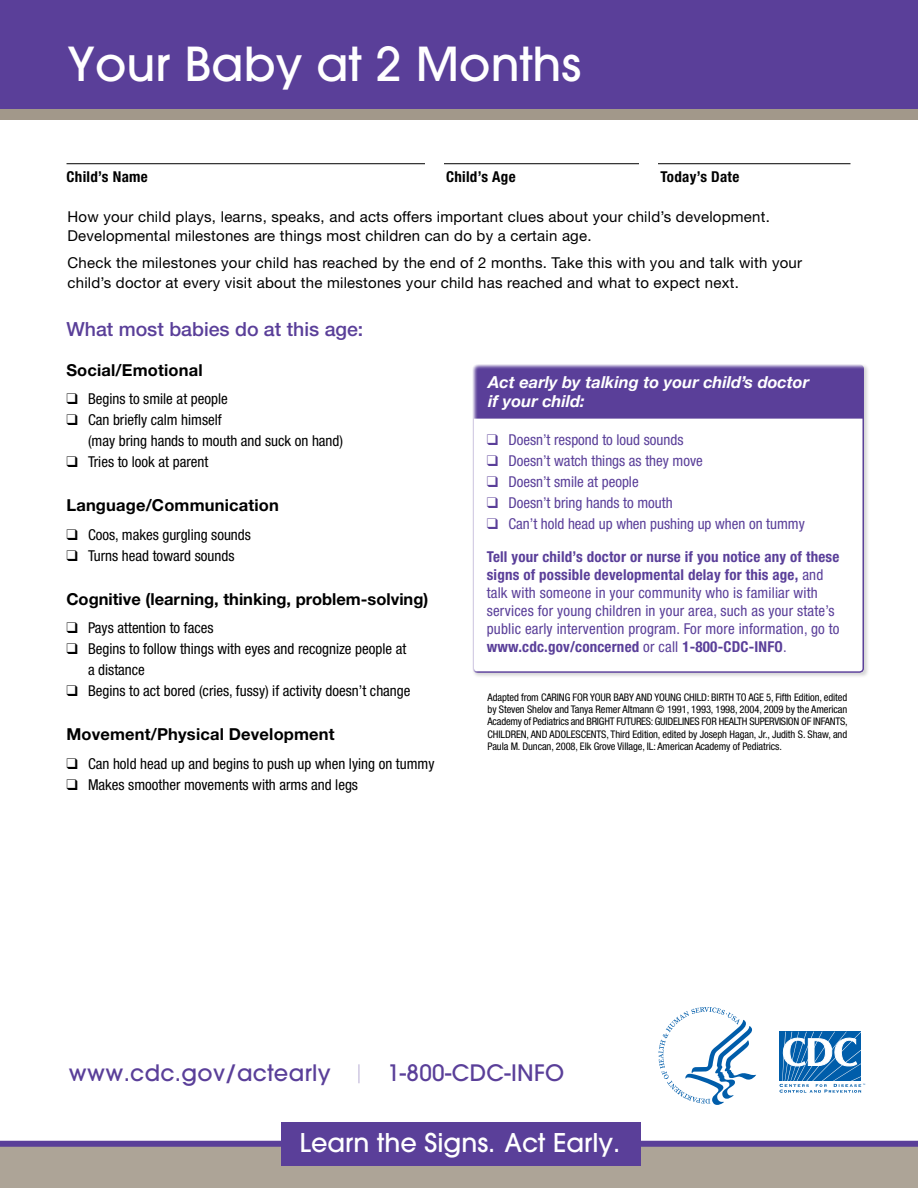
<style>
.page{position:relative;width:918px;height:1188px;background:#fff}
.page>*{position:absolute;margin:0;border:0;box-sizing:border-box;transform-origin:0 0}
.t1{font:500 46.5px "Avant Garde";color:#fff}
.t2{font:500 25.65px "Avant Garde";color:#fff}
.t3{font:500 22.5px "Avant Garde";letter-spacing:.015em;color:#5a3f99}
.t4{font:500 19.5px "Helvetica Neue";color:#5a3f99}
.t5{font:700 16.5px "Helvetica Neue";letter-spacing:.01em;color:#000}
.t6{font:italic 700 16.5px/19.5px "Helvetica Neue";color:#fff}
.t7{font:condensed 15px/18px "Helvetica Neue";letter-spacing:.015em;color:#5a3f99}
.t8{font:condensed 15px/21px "Helvetica Neue";color:#000}
.t9{font:15px/19.5px "Helvetica Neue";letter-spacing:.015em;color:#000}
.t10{font:700 condensed 15px "Helvetica Neue";letter-spacing:.02em;color:#000}
.t11{font:condensed 10.5px/12.5px "Helvetica Neue";letter-spacing:-.01em;color:#000;text-align:justify}
.s1{font-weight:700}
.s2{font-weight:200;color:#9d8ec3}
</style>
<div class="page">
<div style="left:472px;top:364px;width:398px;height:314px;background:#000;opacity:.17"></div>
<div style="left:473px;top:365px;width:391px;height:308px;background:#fff;border-radius:4px"></div>
<div style="left:473px;top:365px;width:391px;height:54px;background:#5a3f99"></div>
<div style="left:473px;top:364px;width:391px;height:309px;border:2px solid #5a3f99;border-radius:4px"></div>
<div style="left:0;top:0;width:918px;height:116px;background:#5a3f99"></div>
<div style="left:0;top:110px;width:918px;height:10px;background:#a2988a"></div>
<hr style="left:67px;top:163px;width:784px;height:1px;background:#000">
<div style="left:426px;top:158px;width:18px;height:13px;background:#fff"></div>
<div style="left:639px;top:158px;width:19px;height:12px;background:#fff"></div>
<div style="left:0;top:1145px;width:918px;height:43px;background:#ada497"></div>
<div style="left:0;top:1141px;width:918px;height:6px;background:#5a3f99"></div>
<div style="left:281px;top:1122px;width:359px;height:43px;background:#5a3f99"></div>
<svg style="left:779px;top:1031px;width:82px;height:1px"></svg>
<svg style="left:779px;top:1032px;width:86px;height:61px"></svg>
<svg style="left:658px;top:1007px;width:98px;height:98px"></svg>
<p class="t1" style="left:68px;top:35px;width:515px">Your Baby at 2 Months</p>
<p class="t10" style="left:67px;top:168px;width:83px">Child’s Name</p>
<p class="t10" style="left:446px;top:168px;width:71px">Child’s Age</p>
<p class="t10" style="left:661px;top:168px;width:80px">Today’s Date</p>
<p class="t9" style="left:68px;top:207px;width:704px">How your child plays, learns, speaks, and acts offers important clues about your child’s development.<br>Developmental milestones are things most children can do by a certain age.</p>
<p class="t9" style="left:68px;top:253px;width:736px">Check the milestones your child has reached by the end of 2 months. Take this with you and talk with your child’s doctor at every visit about the milestones your child has reached and what to expect next.</p>
<p class="t4" style="left:66px;top:317px;width:298px">What most babies do at this age:</p>
<p class="t5" style="left:66px;top:360px;width:138px">Social/Emotional</p>
<p class="t8" style="left:66px;top:388px;width:163px">❑ Begins to smile at people</p>
<p class="t8" style="left:88px;top:409px;width:257px;text-indent:-22px">❑ Can briefly calm himself<br>(may bring hands to mouth and suck on hand)</p>
<p class="t8" style="left:66px;top:451px;width:143px">❑ Tries to look at parent</p>
<p class="t5" style="left:66px;top:495px;width:214px">Language/Communication</p>
<p class="t8" style="left:66px;top:524px;width:186px">❑ Coos, makes gurgling sounds</p>
<p class="t8" style="left:66px;top:545px;width:170px">❑ Turns head toward sounds</p>
<p class="t5" style="left:66px;top:589px;width:363px">Cognitive (learning, thinking, problem-solving)</p>
<p class="t8" style="left:66px;top:617px;width:149px">❑ Pays attention to faces</p>
<p class="t8" style="left:88px;top:638px;width:320px;text-indent:-22px">❑ Begins to follow things with eyes and recognize people at a distance</p>
<p class="t8" style="left:66px;top:680px;width:346px">❑ Begins to act bored (cries, fussy) if activity doesn’t change</p>
<p class="t5" style="left:66px;top:724px;width:270px">Movement/Physical Development</p>
<p class="t8" style="left:66px;top:753px;width:370px">❑ Can hold head up and begins to push up when lying on tummy</p>
<p class="t8" style="left:66px;top:774px;width:293px">❑ Makes smoother movements with arms and legs</p>
<p class="t6" style="left:488px;top:372px;width:322px">Act early by talking to your child’s doctor if your child:</p>
<p class="t7" style="left:487px;top:431px;width:198px">❑ Doesn’t respond to loud sounds</p>
<p class="t7" style="left:487px;top:452px;width:218px">❑ Doesn’t watch things as they move</p>
<p class="t7" style="left:487px;top:473px;width:153px">❑ Doesn’t smile at people</p>
<p class="t7" style="left:487px;top:494px;width:187px">❑ Doesn’t bring hands to mouth</p>
<p class="t7" style="left:487px;top:515px;width:320px">❑ Can’t hold head up when pushing up when on tummy</p>
<p class="t7" style="left:487px;top:548px;width:354px"><span class="s1">Tell your child’s doctor or nurse if you notice any of these signs of possible developmental delay for this age,</span> and talk with someone in your community who is familiar with services for young children in your area, such as your state’s public early intervention program. For more information, go to <span class="s1">www.cdc.gov/concerned</span> or call <span class="s1">1-800-CDC-INFO</span>.</p>
<p class="t11" style="left:488px;top:690px;width:361px">Adapted from CARING FOR YOUR BABY AND YOUNG CHILD: BIRTH TO AGE 5, Fifth Edition, edited by Steven Shelov and Tanya Remer Altmann © 1991, 1993, 1998, 2004, 2009 by the American Academy of Pediatrics and BRIGHT FUTURES: GUIDELINES FOR HEALTH SUPERVISION OF INFANTS, CHILDREN, AND ADOLESCENTS, Third Edition, edited by Joseph Hagan, Jr., Judith S. Shaw, and Paula M. Duncan, 2008, Elk Grove Village, IL: American Academy of Pediatrics.</p>
<h3 class="t3" style="left:69px;top:1059px;width:497px">www.cdc.gov/actearly <span class="s2">|</span> 1-800-CDC-INFO</h3>
<p class="t2" style="left:300px;top:1127px;width:322px">Learn the Signs. Act Early.</p>
</div>
